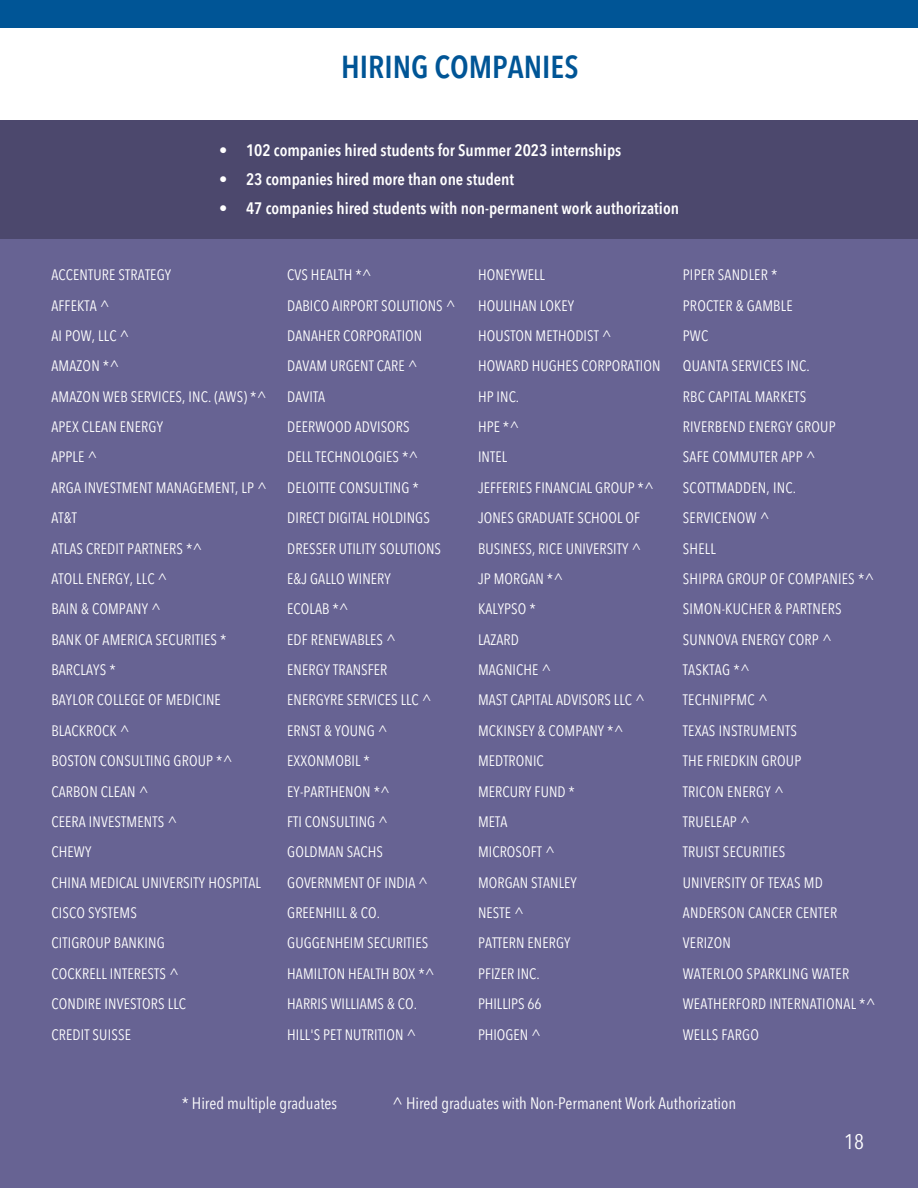
<style>
.page{position:relative;width:918px;height:1188px;background:#fff}
.page>*{position:absolute;margin:0;border:0;box-sizing:border-box;transform-origin:0 0}
.t1{font:600 condensed 31.5px "Avenir Next LT Pro";color:#005596}
.t2{font:condensed 21px "Avenir Next LT Pro";color:#fff}
.t3{font:600 condensed 16.5px/29.2px "Avenir Next LT Pro";color:#fff;text-align:justify}
.t4{font:condensed 16.5px "Avenir Next LT Pro";color:#fff}
.t5{font:condensed 15px/30.3px "Avenir Next LT Pro";letter-spacing:.01em;color:#fff}
</style>
<div class="page">
<div style="left:0;top:121px;width:918px;height:1067px;background:#676393"></div>
<div style="left:0;top:121px;width:918px;height:118px;background:#4c486d"></div>
<div style="left:0;top:0;width:918px;height:27px;background:#005596"></div>
<h1 class="t1" style="left:341px;top:54px;width:239px">HIRING COMPANIES</h1>
<p class="t3" style="left:219px;top:137px;width:10px">• • •</p>
<h3 class="t3" style="left:246px;top:137px;width:435px;text-align:left">102 companies hired students for Summer 2023 internships<br>23 companies hired more than one student<br>47 companies hired students with non-permanent work authorization</h3>
<p class="t5" style="left:51px;top:261px;width:217px">ACCENTURE STRATEGY<br>AFFEKTA ^<br>AI POW, LLC ^<br>AMAZON *^<br>AMAZON WEB SERVICES, INC. (AWS) *^<br>APEX CLEAN ENERGY<br>APPLE ^<br>ARGA INVESTMENT MANAGEMENT, LP ^<br>AT&amp;T<br>ATLAS CREDIT PARTNERS *^<br>ATOLL ENERGY, LLC ^<br>BAIN &amp; COMPANY ^<br>BANK OF AMERICA SECURITIES *<br>BARCLAYS *<br>BAYLOR COLLEGE OF MEDICINE<br>BLACKROCK ^<br>BOSTON CONSULTING GROUP *^<br>CARBON CLEAN ^<br>CEERA INVESTMENTS ^<br>CHEWY<br>CHINA MEDICAL UNIVERSITY HOSPITAL<br>CISCO SYSTEMS<br>CITIGROUP BANKING<br>COCKRELL INTERESTS ^<br>CONDIRE INVESTORS LLC<br>CREDIT SUISSE</p>
<p class="t5" style="left:287px;top:261px;width:170px">CVS HEALTH *^<br>DABICO AIRPORT SOLUTIONS ^<br>DANAHER CORPORATION<br>DAVAM URGENT CARE ^<br>DAVITA<br>DEERWOOD ADVISORS<br>DELL TECHNOLOGIES *^<br>DELOITTE CONSULTING *<br>DIRECT DIGITAL HOLDINGS<br>DRESSER UTILITY SOLUTIONS<br>E&amp;J GALLO WINERY<br>ECOLAB *^<br>EDF RENEWABLES ^<br>ENERGY TRANSFER<br>ENERGYRE SERVICES LLC ^<br>ERNST &amp; YOUNG ^<br>EXXONMOBIL *<br>EY-PARTHENON *^<br>FTI CONSULTING ^<br>GOLDMAN SACHS<br>GOVERNMENT OF INDIA ^<br>GREENHILL &amp; CO.<br>GUGGENHEIM SECURITIES<br>HAMILTON HEALTH BOX *^<br>HARRIS WILLIAMS &amp; CO.<br>HILL'S PET NUTRITION ^</p>
<p class="t5" style="left:478px;top:261px;width:184px">HONEYWELL<br>HOULIHAN LOKEY<br>HOUSTON METHODIST ^<br>HOWARD HUGHES CORPORATION<br>HP INC.<br>HPE *^<br>INTEL<br>JEFFERIES FINANCIAL GROUP *^<br>JONES GRADUATE SCHOOL OF<br>BUSINESS, RICE UNIVERSITY ^<br>JP MORGAN *^<br>KALYPSO *<br>LAZARD<br>MAGNICHE ^<br>MAST CAPITAL ADVISORS LLC ^<br>MCKINSEY &amp; COMPANY *^<br>MEDTRONIC<br>MERCURY FUND *<br>META<br>MICROSOFT ^<br>MORGAN STANLEY<br>NESTE ^<br>PATTERN ENERGY<br>PFIZER INC.<br>PHILLIPS 66<br>PHIOGEN ^</p>
<p class="t5" style="left:683px;top:261px;width:195px">PIPER SANDLER *<br>PROCTER &amp; GAMBLE<br>PWC<br>QUANTA SERVICES INC.<br>RBC CAPITAL MARKETS<br>RIVERBEND ENERGY GROUP<br>SAFE COMMUTER APP ^<br>SCOTTMADDEN, INC.<br>SERVICENOW ^<br>SHELL<br>SHIPRA GROUP OF COMPANIES *^<br>SIMON-KUCHER &amp; PARTNERS<br>SUNNOVA ENERGY CORP ^<br>TASKTAG *^<br>TECHNIPFMC ^<br>TEXAS INSTRUMENTS<br>THE FRIEDKIN GROUP<br>TRICON ENERGY ^<br>TRUELEAP ^<br>TRUIST SECURITIES<br>UNIVERSITY OF TEXAS MD<br>ANDERSON CANCER CENTER<br>VERIZON<br>WATERLOO SPARKLING WATER<br>WEATHERFORD INTERNATIONAL *^<br>WELLS FARGO</p>
<h2 class="t4" style="left:182px;top:1097px;width:157px">* Hired multiple graduates</h2>
<h2 class="t4" style="left:392px;top:1097px;width:346px">^ Hired graduates with Non-Permanent Work Authorization</h2>
<p class="t2" style="left:844px;top:1134px;width:21px">18</p>
</div>
